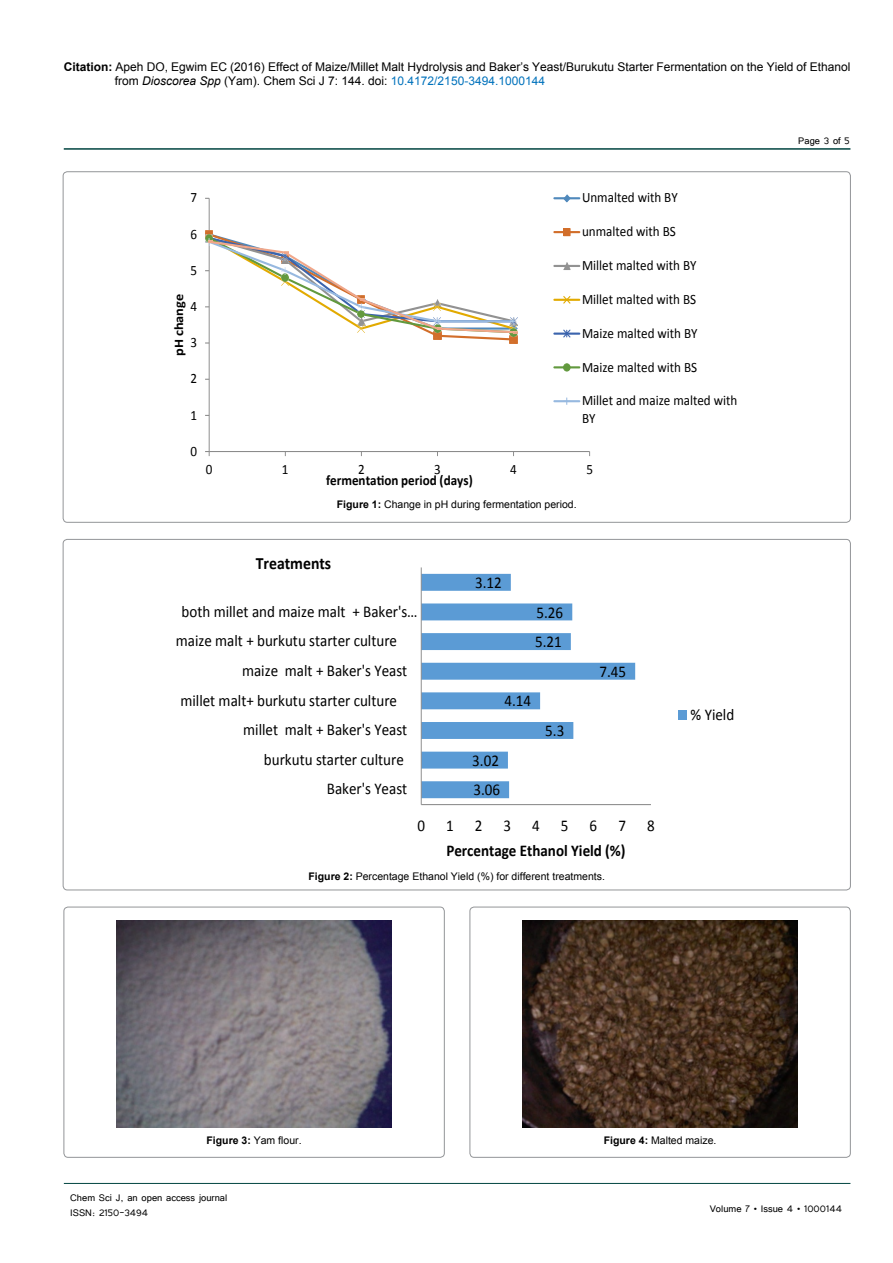
<style>
.page{position:relative;width:893px;height:1263px;background:#fff}
.page>*{position:absolute;margin:0;border:0;box-sizing:border-box;transform-origin:0 0}
.t1{font:700 17.25px "Calibri";color:#000;scale:.92 1}
.t2{font:16.5px "Calibri";color:#000;scale:.92 1}
.t3{font:700 16.5px "Calibri";color:#000;scale:.92 1}
.t4{font:14.25px/17.4px "Calibri";color:#000;scale:.92 1}
.t5{font:700 14.25px "Calibri";color:#000;scale:.92 1}
.t6{font:700 13.05px "Calibri";color:#000;scale:1.09 1}
.t7{font:12px/14.4px "Arial";color:#000}
.t8{font:12px/14.4px "Tunga";color:#000}
.t9{font:10.5px "Arial";color:#000}
.s1{font-weight:700}
.s2{font-style:italic}
.s3{color:#0072bc}
</style>
<div class="page">
<hr style="left:64px;top:148px;width:786px;height:2px;background:#004440">
<hr style="left:64px;top:1183px;width:786px;height:1px;background:#004440">
<hr style="left:209px;top:198px;width:1px;height:253px;background:#898989">
<hr style="left:209px;top:451px;width:381px;height:1px;background:#898989">
<svg style="left:205px;top:451px;width:5px;height:5px"></svg>
<svg style="left:205px;top:230px;width:312px;height:114px"></svg>
<hr style="left:554px;top:197px;width:25px;height:2px;background:#5089bc">
<svg style="left:563px;top:194px;width:8px;height:9px"></svg>
<hr style="left:554px;top:231px;width:25px;height:2px;background:#d26e2a">
<div style="left:564px;top:229px;width:6px;height:7px;background:#d26e2a"></div>
<div style="left:563px;top:228px;width:7px;height:8px;border:1px solid #d26e2a"></div>
<hr style="left:554px;top:265px;width:25px;height:2px;background:#929292">
<svg style="left:563px;top:262px;width:8px;height:8px"></svg>
<hr style="left:554px;top:299px;width:25px;height:2px;background:#e2aa00">
<svg style="left:563px;top:296px;width:8px;height:8px"></svg>
<hr style="left:554px;top:333px;width:25px;height:2px;background:#3b64ad">
<svg style="left:563px;top:329px;width:8px;height:9px"></svg>
<hr style="left:554px;top:366px;width:25px;height:2px;background:#62993e">
<div style="left:564px;top:364px;width:6px;height:7px;background:#62993e;border-radius:50%"></div>
<div style="left:563px;top:363px;width:7px;height:8px;border:1px solid #62993e;border-radius:50%"></div>
<hr style="left:554px;top:400px;width:25px;height:2px;background:#97b9e0">
<svg style="left:564px;top:398px;width:6px;height:7px"></svg>
<svg style="left:422px;top:574px;width:213px;height:224px"></svg>
<hr style="left:421px;top:804px;width:230px;height:1px;background:#898989">
<hr style="left:421px;top:567px;width:1px;height:238px;background:#898989">
<div style="left:679px;top:710px;width:8px;height:9px;background:#5b9bd5"></div>
<div style="left:64px;top:907px;width:380px;height:250px;border:1px solid #939598;border-radius:4px"></div>
<img style="left:117px;top:921px;width:274px;height:206px">
<div style="left:470px;top:907px;width:380px;height:250px;border:1px solid #939598;border-radius:4px"></div>
<img style="left:523px;top:921px;width:274px;height:206px">
<p class="t7" style="left:115px;top:60px;width:737px;text-indent:-51px"><span class="s1">Citation:</span> Apeh DO, Egwim EC (2016) Effect of Maize/Millet Malt Hydrolysis and Baker’s Yeast/Burukutu Starter Fermentation on the Yield of Ethanol from <span class="s2">Dioscorea Spp</span> (Yam). Chem Sci J 7: 144. doi: <span class="s3">10.4172/2150-3494.1000144</span></p>
<p class="t4" style="left:190px;top:189px;width:9px">7</p>
<p class="t4" style="left:190px;top:225px;width:9px">6</p>
<p class="t4" style="left:190px;top:261px;width:9px">5</p>
<p class="t6" style="left:170px;top:356px;width:59px;rotate:-90deg">pH change</p>
<p class="t4" style="left:190px;top:298px;width:9px">4</p>
<p class="t4" style="left:190px;top:334px;width:9px">3</p>
<p class="t4" style="left:190px;top:370px;width:9px">2</p>
<p class="t4" style="left:190px;top:406px;width:9px">1</p>
<p class="t4" style="left:190px;top:442px;width:9px">0</p>
<p class="t4" style="left:582px;top:189px;width:106px">Unmalted with BY</p>
<p class="t4" style="left:582px;top:223px;width:103px">unmalted with BS</p>
<p class="t4" style="left:582px;top:257px;width:126px">Millet malted with BY</p>
<p class="t4" style="left:582px;top:290px;width:126px">Millet malted with BS</p>
<p class="t4" style="left:582px;top:324px;width:127px">Maize malted with BY</p>
<p class="t4" style="left:582px;top:358px;width:127px">Maize malted with BS</p>
<p class="t4" style="left:582px;top:392px;width:170px">Millet and maize malted with<br>BY</p>
<p class="t4" style="left:206px;top:461px;width:9px">0</p>
<p class="t4" style="left:282px;top:461px;width:9px">1</p>
<p class="t4" style="left:358px;top:461px;width:9px">2</p>
<p class="t4" style="left:434px;top:461px;width:9px">3</p>
<p class="t4" style="left:510px;top:461px;width:9px">4</p>
<p class="t4" style="left:586px;top:461px;width:9px">5</p>
<p class="t5" style="left:326px;top:471px;width:161px">fermentation period (days)</p>
<p class="t9" style="left:337px;top:497px;width:241px"><span class="s1">Figure 1:</span> Change in pH during fermentation period.</p>
<p class="t1" style="left:256px;top:553px;width:84px">Treatments</p>
<p class="t2" style="left:475px;top:572px;width:31px">3.12</p>
<p class="t2" style="left:182px;top:601px;width:258px">both millet and maize malt + Baker's…</p>
<p class="t2" style="left:536px;top:602px;width:31px">5.26</p>
<p class="t2" style="left:176px;top:630px;width:242px">maize malt + burkutu starter culture</p>
<p class="t2" style="left:535px;top:631px;width:31px">5.21</p>
<p class="t2" style="left:242px;top:660px;width:181px">maize malt + Baker's Yeast</p>
<p class="t2" style="left:599px;top:661px;width:31px">7.45</p>
<p class="t2" style="left:180px;top:690px;width:237px">millet malt+ burkutu starter culture</p>
<p class="t2" style="left:504px;top:690px;width:31px">4.14</p>
<p class="t2" style="left:243px;top:719px;width:180px">millet malt + Baker's Yeast</p>
<p class="t2" style="left:545px;top:720px;width:22px">5.3</p>
<p class="t2" style="left:264px;top:749px;width:154px">burkutu starter culture</p>
<p class="t2" style="left:472px;top:750px;width:31px">3.02</p>
<p class="t2" style="left:327px;top:778px;width:89px">Baker's Yeast</p>
<p class="t2" style="left:473px;top:779px;width:31px">3.06</p>
<p class="t2" style="left:417px;top:815px;width:10px">0</p>
<p class="t2" style="left:446px;top:815px;width:10px">1</p>
<p class="t2" style="left:475px;top:815px;width:10px">2</p>
<p class="t2" style="left:503px;top:815px;width:10px">3</p>
<p class="t2" style="left:532px;top:815px;width:10px">4</p>
<p class="t2" style="left:561px;top:815px;width:10px">5</p>
<p class="t2" style="left:590px;top:815px;width:10px">6</p>
<p class="t2" style="left:618px;top:815px;width:10px">7</p>
<p class="t2" style="left:647px;top:815px;width:10px">8</p>
<p class="t3" style="left:446px;top:839px;width:196px">Percentage Ethanol Yield (%)</p>
<p class="t9" style="left:309px;top:869px;width:298px"><span class="s1">Figure 2:</span> Percentage Ethanol Yield (%) for different treatments.</p>
<p class="t2" style="left:691px;top:704px;width:49px">% Yield</p>
<p class="t8" style="left:798px;top:133px;width:53px">Page 3 of 5</p>
<p class="t9" style="left:207px;top:1133px;width:97px"><span class="s1">Figure 3:</span> Yam flour.</p>
<p class="t9" style="left:604px;top:1133px;width:114px"><span class="s1">Figure 4:</span> Malted maize.</p>
<p class="t8" style="left:70px;top:1190px;width:159px">Chem Sci J, an open access journal<br>ISSN: 2150-3494</p>
<p class="t8" style="left:710px;top:1200px;width:134px">Volume 7 • Issue 4 • 1000144</p>
</div>
